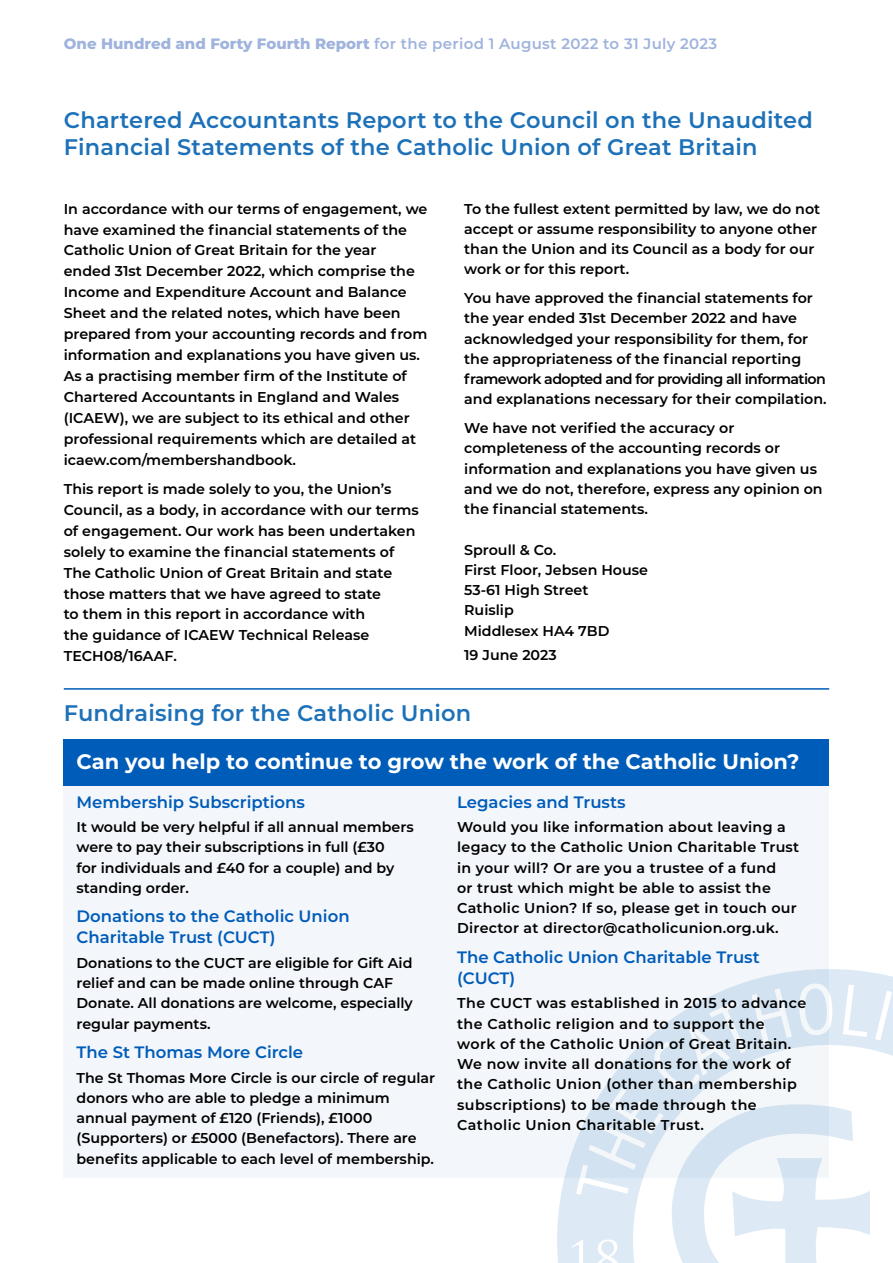
<style>
.page{position:relative;width:893px;height:1263px;background:#fff}
.page>*{position:absolute;margin:0;border:0;box-sizing:border-box;transform-origin:0 0}
.t1{font:600 22.5px/27px "Montserrat";letter-spacing:.01em;color:#1d71b8}
.t2{font:700 21px "Montserrat";color:#fff}
.t3{font:600 16.5px/21px "Montserrat";color:#005cb9}
.t4{font:600 15px "Montserrat";letter-spacing:.02em;color:#9fb3dd}
.t5{font:600 14.25px/20.2px "Montserrat";color:#000}
.t6{font:600 14.25px/20.2px "Montserrat";letter-spacing:.03em;color:#000}
.t7{font:600 14.25px/20.2px "Montserrat";letter-spacing:.02em;color:#000}
.s1{font-weight:800}
</style>
<div class="page">
<div style="left:64px;top:779px;width:765px;height:399px;background:#f3f6fa"></div>
<div style="left:64px;top:739px;width:765px;height:47px;background:#005cb9"></div>
<svg style="left:557px;top:969px;width:336px;height:294px"></svg>
<svg style="left:572px;top:983px;width:321px;height:280px"></svg>
<hr style="left:64px;top:688px;width:765px;height:2px;background:#005cb9">
<p class="t4" style="left:64px;top:33px;width:655px"><span class="s1">One Hundred and Forty Fourth Report</span> for the period 1 August 2022 to 31 July 2023</p>
<h1 class="t1" style="left:64px;top:106px;width:750px">Chartered Accountants Report to the Council on the Unaudited<br>Financial Statements of the Catholic Union of Great Britain</h1>
<p class="t5" style="left:64px;top:198px;width:365px;line-height:20.9px">In accordance with our terms of engagement, we have examined the financial statements of the Catholic Union of Great Britain for the year<br>ended 31st December 2022, which comprise the Income and Expenditure Account and Balance Sheet and the related notes, which have been prepared from your accounting records and from information and explanations you have given us.<br>As a practising member firm of the Institute of Chartered Accountants in England and Wales (ICAEW), we are subject to its ethical and other professional requirements which are detailed at icaew.com/membershandbook.</p>
<p class="t5" style="left:64px;top:478px;width:356px;line-height:20.9px">This report is made solely to you, the Union’s Council, as a body, in accordance with our terms of engagement. Our work has been undertaken solely to examine the financial statements of The Catholic Union of Great Britain and state those matters that we have agreed to state<br>to them in this report in accordance with<br>the guidance of ICAEW Technical Release TECH08/16AAF.</p>
<p class="t5" style="left:464px;top:198px;width:358px">To the fullest extent permitted by law, we do not accept or assume responsibility to anyone other than the Union and its Council as a body for our work or for this report.</p>
<p class="t5" style="left:464px;top:287px;width:364px">You have approved the financial statements for the year ended 31st December 2022 and have acknowledged your responsibility for them, for the appropriateness of the financial reporting framework adopted and for providing all information and explanations necessary for their compilation.</p>
<p class="t5" style="left:464px;top:417px;width:360px">We have not verified the accuracy or completeness of the accounting records or information and explanations you have given us and we do not, therefore, express any opinion on the financial statements.</p>
<p class="t5" style="left:464px;top:539px;width:185px">Sproull &amp; Co.<br>First Floor, Jebsen House<br>53-61 High Street<br>Ruislip<br>Middlesex HA4 7BD</p>
<p class="t5" style="left:464px;top:644px;width:94px">19 June 2023</p>
<h1 class="t1" style="left:64px;top:699px;width:409px">Fundraising for the Catholic Union</h1>
<h2 class="t2" style="left:77px;top:747px;width:724px">Can you help to continue to grow the work of the Catholic Union?</h2>
<p class="t3" style="left:77px;top:790px;width:230px">Membership Subscriptions</p>
<p class="t5" style="left:77px;top:816px;width:339px">It would be very helpful if all annual members were to pay their subscriptions in full (£30<br>for individuals and £40 for a couple) and by standing order.</p>
<p class="t3" style="left:77px;top:905px;width:275px">Donations to the Catholic Union<br>Charitable Trust (CUCT)</p>
<p class="t5" style="left:77px;top:952px;width:338px">Donations to the CUCT are eligible for Gift Aid relief and can be made online through CAF Donate. All donations are welcome, especially regular payments.</p>
<p class="t3" style="left:77px;top:1041px;width:228px">The St Thomas More Circle</p>
<p class="t5" style="left:77px;top:1067px;width:360px">The St Thomas More Circle is our circle of regular donors who are able to pledge a minimum annual payment of £120 (Friends), £1000 (Supporters) or £5000 (Benefactors). There are benefits applicable to each level of membership.</p>
<p class="t3" style="left:457px;top:790px;width:170px">Legacies and Trusts</p>
<p class="t7" style="left:457px;top:816px;width:344px">Would you like information about leaving a legacy to the Catholic Union Charitable Trust in your will? Or are you a trustee of a fund<br>or trust which might be able to assist the Catholic Union? If so, please get in touch our Director at director@catholicunion.org.uk.</p>
<p class="t3" style="left:457px;top:946px;width:304px">The Catholic Union Charitable Trust (CUCT)</p>
<p class="t6" style="left:457px;top:992px;width:351px">The CUCT was established in 2015 to advance the Catholic religion and to support the work of the Catholic Union of Great Britain.<br>We now invite all donations for the work of the Catholic Union (other than membership subscriptions) to be made through the Catholic Union Charitable Trust.</p>
</div>
